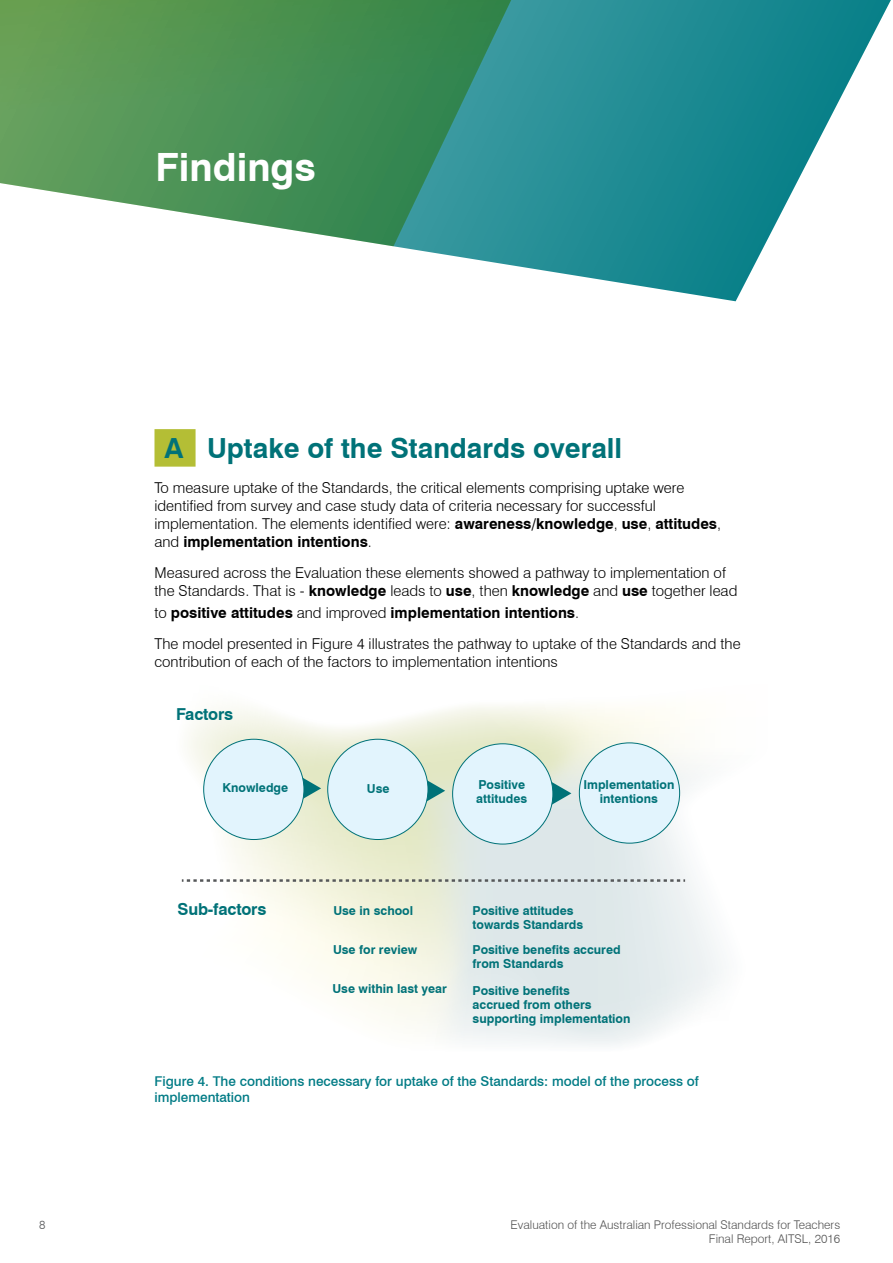
<style>
.page{position:relative;width:893px;height:1263px;background:#fff}
.page>*{position:absolute;margin:0;border:0;box-sizing:border-box;transform-origin:0 0}
.t1{font:700 39px "Swiss 721 BT";color:#fff}
.t2{font:700 27.75px "Swiss 721 BT";color:#007278}
.t3{font:700 16.5px "Swiss 721 BT";letter-spacing:-.01em;color:#007278}
.t4{font:300 15px/18px "Swiss 721 BT";color:#000}
.t5{font:500 13.5px/16.2px "Swiss 721 BT";color:#007b85}
.t6{font:700 12.3px/14px "Swiss 721 BT";color:#007278}
.t7{font:300 12px/14.4px "Swiss 721 BT";color:#525252;text-align:right}
.t8{font:300 12px "Swiss 721 BT";color:#58595b}
.s1{font-weight:700}
</style>
<div class="page">
<div style="left:154px;top:429px;width:42px;height:38px;background:#b4be35"></div>
<svg style="left:181px;top:705px;width:541px;height:340px"></svg>
<svg style="left:552px;top:781px;width:19px;height:25px"></svg>
<svg style="left:426px;top:778px;width:19px;height:25px"></svg>
<svg style="left:302px;top:776px;width:19px;height:25px"></svg>
<div style="left:204px;top:739px;width:100px;height:100px;background:#e2f4fd;border-radius:50%"></div>
<div style="left:328px;top:739px;width:100px;height:100px;background:#e2f4fd;border-radius:50%"></div>
<div style="left:453px;top:744px;width:100px;height:100px;background:#e2f4fd;border-radius:50%"></div>
<div style="left:579px;top:743px;width:101px;height:100px;background:#e2f4fd;border-radius:50%"></div>
<svg style="left:182px;top:879px;width:503px;height:3px;background:#acb0ab"></svg>
<svg style="left:710px;top:0;width:181px;height:301px"></svg>
<svg style="left:0;top:0;width:710px;height:298px"></svg>
<p class="t8" style="left:39px;top:1217px;width:8px">8</p>
<h1 class="t1" style="left:156px;top:143px;width:162px">Findings</h1>
<h2 class="t2" style="left:164px;top:432px;width:459px">A Uptake of the Standards overall</h2>
<p class="t4" style="left:154px;top:479px;width:568px">To measure uptake of the Standards, the critical elements comprising uptake were identified from survey and case study data of criteria necessary for successful implementation. The elements identified were: <span class="s1">awareness/knowledge</span>, <span class="s1">use</span>, <span class="s1">attitudes</span>, and <span class="s1">implementation intentions</span>.</p>
<p class="t4" style="left:154px;top:564px;width:584px">Measured across the Evaluation these elements showed a pathway to implementation of the Standards. That is - <span class="s1">knowledge</span> leads to <span class="s1">use</span>, then <span class="s1">knowledge</span> and <span class="s1">use</span> together lead</p>
<p class="t4" style="left:154px;top:597px;width:588px;line-height:30.8px">to <span class="s1">positive attitudes</span> and improved <span class="s1">implementation intentions</span>.<br>The model presented in Figure 4 illustrates the pathway to uptake of the Standards and the</p>
<p class="t4" style="left:154px;top:652px;width:405px">contribution of each of the factors to implementation intentions</p>
<p class="t3" style="left:176px;top:704px;width:59px">Factors</p>
<p class="t6" style="left:222px;top:781px;width:67px">Knowledge</p>
<p class="t6" style="left:367px;top:782px;width:24px">Use</p>
<p class="t6" style="left:583px;top:778px;width:93px;text-align:center">Implementation intentions</p>
<p class="t6" style="left:476px;top:778px;width:52px">Positive attitudes</p>
<p class="t3" style="left:178px;top:899px;width:90px">Sub-factors</p>
<p class="t6" style="left:333px;top:904px;width:81px">Use in school</p>
<p class="t6" style="left:473px;top:904px;width:112px">Positive attitudes towards Standards</p>
<p class="t6" style="left:473px;top:943px;width:150px">Positive benefits accured from Standards</p>
<p class="t6" style="left:333px;top:943px;width:86px">Use for review</p>
<p class="t6" style="left:332px;top:982px;width:116px">Use within last year</p>
<p class="t6" style="left:473px;top:984px;width:159px">Positive benefits<br>accrued from others supporting implementation</p>
<p class="t5" style="left:154px;top:1073px;width:546px">Figure 4. The conditions necessary for uptake of the Standards: model of the process of implementation</p>
<p class="t7" style="left:511px;top:1217px;width:331px">Evaluation of the Australian Professional Standards for Teachers<br>Final Report, AITSL, 2016</p>
</div>
